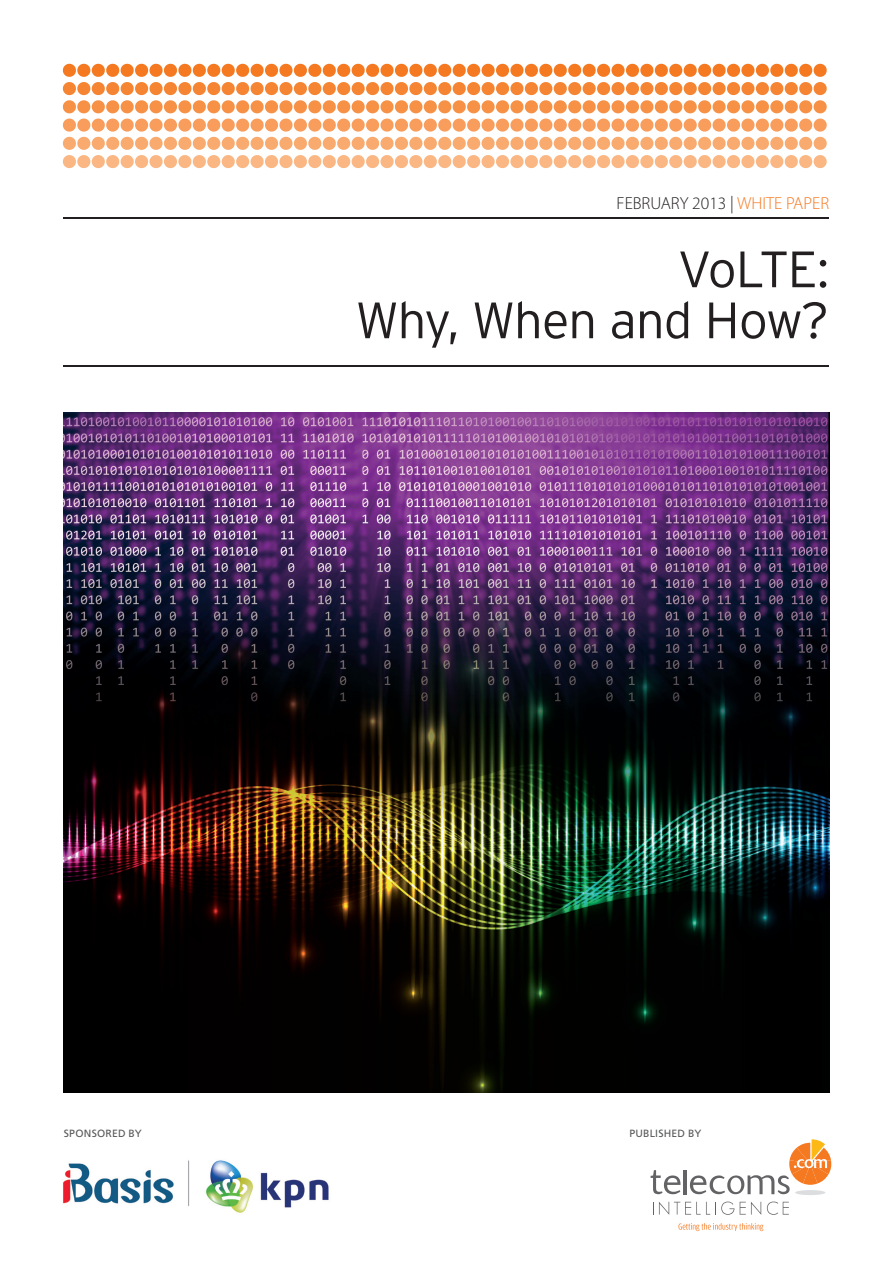
<style>
.page{position:relative;width:893px;height:1263px;background:#fff}
.page>*{position:absolute;margin:0;border:0;box-sizing:border-box;transform-origin:0 0}
.t1{font:300 51px/51px "Interstate";letter-spacing:-.03em;color:#231f20;text-align:right}
.t2{font:300 17.4px "Myriad Pro";color:#231f20}
.t3{font:10.5px "Frutiger LT Std";letter-spacing:.02em;color:#57585a}
.s1{color:#f47921}
</style>
<div class="page">
<hr style="left:64px;top:366px;width:765px;height:1px;background:#231f20">
<hr style="left:64px;top:217px;width:765px;height:1px;background:#231f20">
<img style="left:64px;top:412px;width:765px;height:681px">
<svg style="left:653px;top:1202px;width:57px;height:13px"></svg>
<svg style="left:721px;top:1201px;width:13px;height:14px"></svg>
<svg style="left:740px;top:1202px;width:21px;height:13px"></svg>
<svg style="left:767px;top:1201px;width:22px;height:14px"></svg>
<svg style="left:678px;top:1223px;width:85px;height:8px"></svg>
<div style="left:795px;top:1190px;width:30px;height:5px;background:#dcdddf;border-radius:50%"></div>
<svg style="left:651px;top:1170px;width:29px;height:24px"></svg>
<hr style="left:684px;top:1170px;width:3px;height:24px;background:#636366">
<svg style="left:690px;top:1139px;width:141px;height:55px"></svg>
<svg style="left:63px;top:119px;width:764px;height:49px"></svg>
<svg style="left:63px;top:64px;width:764px;height:49px"></svg>
<img style="left:63px;top:1160px;width:266px;height:53px">
<p class="t2" style="left:617px;top:193px;width:214px">FEBRUARY 2013 | <span class="s1">WHITE PAPER</span></p>
<h1 class="t1" style="left:355px;top:243px;width:475px">VoLTE:<br>Why, When and How?</h1>
<p class="t3" style="left:64px;top:1127px;width:80px">SPONSORED BY</p>
<p class="t3" style="left:629px;top:1127px;width:74px">PUBLISHED BY</p>
</div>
